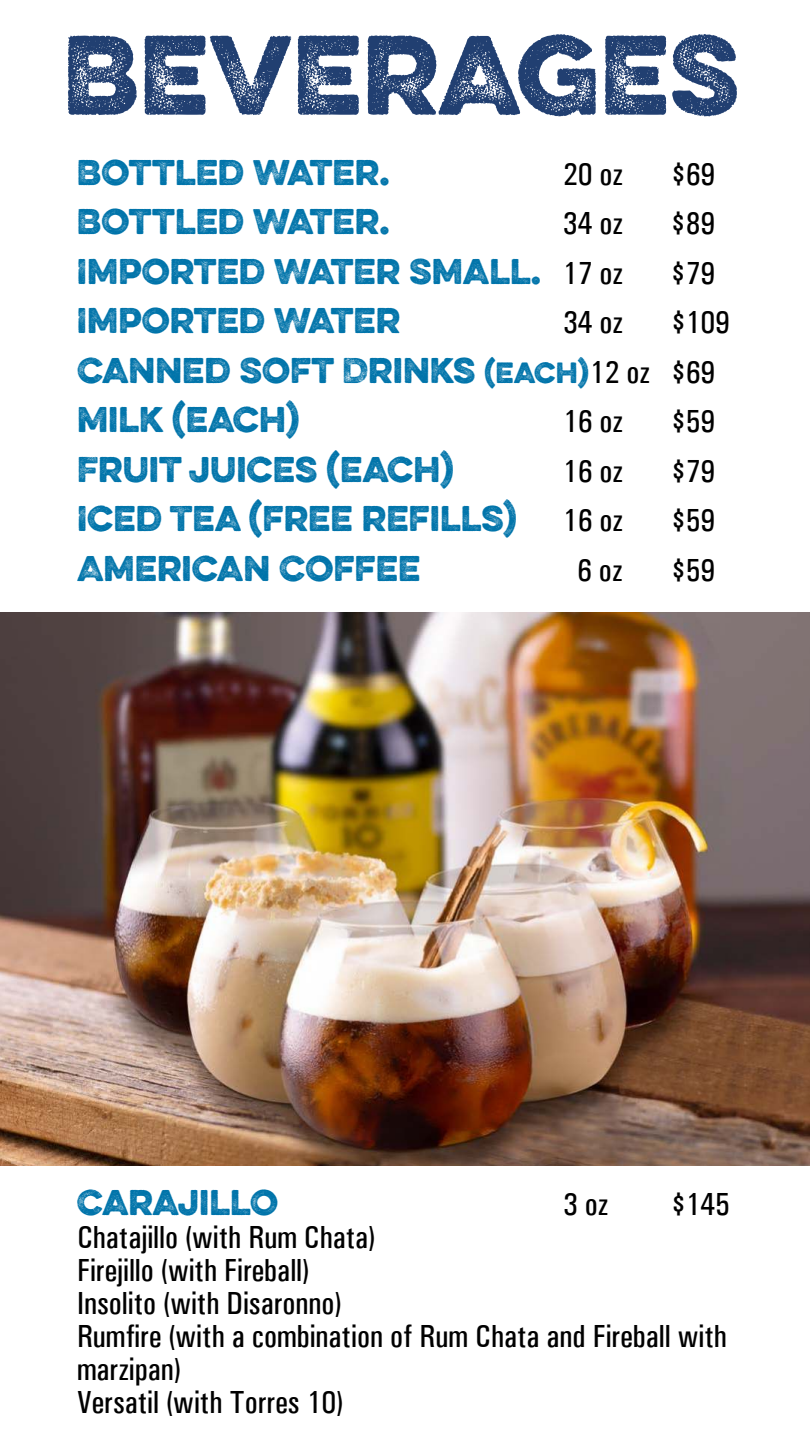
<style>
.page{position:relative;width:810px;height:1440px;background:#fff}
.page>*{position:absolute;margin:0;border:0;box-sizing:border-box;transform-origin:0 0}
.t1{font:100.5px "Eveleth Dot";color:#213f71}
.t2{font:500 condensed 32.03px/33px "Univers";color:#000}
.t3{font:32.03px/49.5px "Eveleth Dot";color:#0074aa}
.s1{font-family:"Univers";font-weight:500;font-stretch:condensed;color:#000}
.s2{font-size:26.25px}
</style>
<div class="page">
<img style="left:0;top:612px;width:810px;height:554px">
<h1 class="t1" style="left:62px;top:3px;width:679px">BEVERAGES</h1>
<p class="t3" style="left:77px;top:146px;width:314px">BOTTLED WATER.</p>
<p class="t2" style="left:563px;top:160px;width:62px">20 oz</p>
<p class="t2" style="left:671px;top:160px;width:46px">$69</p>
<p class="t3" style="left:77px;top:195px;width:314px">BOTTLED WATER.</p>
<p class="t2" style="left:563px;top:207px;width:62px">34 oz</p>
<p class="t2" style="left:671px;top:207px;width:46px">$89</p>
<p class="t3" style="left:77px;top:245px;width:548px">IMPORTED WATER SMALL. <span class="s1">17 oz</span></p>
<p class="t2" style="left:671px;top:259px;width:46px">$79</p>
<p class="t3" style="left:77px;top:294px;width:325px">IMPORTED WATER</p>
<p class="t2" style="left:563px;top:306px;width:62px">34 oz</p>
<p class="t2" style="left:671px;top:306px;width:61px">$109</p>
<p class="t3" style="left:77px;top:344px;width:640px">CANNED SOFT DRINKS <span class="s2">(EACH)</span><span class="s1">12 oz $69<br></span>MILK (EACH)</p>
<p class="t2" style="left:563px;top:407px;width:62px">16 oz</p>
<p class="t2" style="left:671px;top:407px;width:46px">$59</p>
<p class="t3" style="left:77px;top:443px;width:378px">FRUIT JUICES (EACH)</p>
<p class="t2" style="left:563px;top:457px;width:62px">16 oz</p>
<p class="t2" style="left:671px;top:457px;width:46px">$79</p>
<p class="t3" style="left:77px;top:492px;width:441px">ICED TEA (FREE REFILLS)</p>
<p class="t2" style="left:563px;top:506px;width:62px">16 oz</p>
<p class="t2" style="left:671px;top:506px;width:46px">$59</p>
<p class="t3" style="left:77px;top:542px;width:345px">AMERICAN COFFEE</p>
<p class="t2" style="left:577px;top:556px;width:47px">6 oz</p>
<p class="t2" style="left:671px;top:556px;width:46px">$59</p>
<p class="t3" style="left:77px;top:1176px;width:203px">CARAJILLO</p>
<p class="t2" style="left:563px;top:1188px;width:47px">3 oz</p>
<p class="t2" style="left:671px;top:1190px;width:61px">$145</p>
<p class="t2" style="left:77px;top:1223px;width:651px">Chatajillo (with Rum Chata)<br>Firejillo (with Fireball)<br>Insolito (with Disaronno)<br>Rumfire (with a combination of Rum Chata and Fireball with marzipan)<br>Versatil (with Torres 10)</p>
</div>
